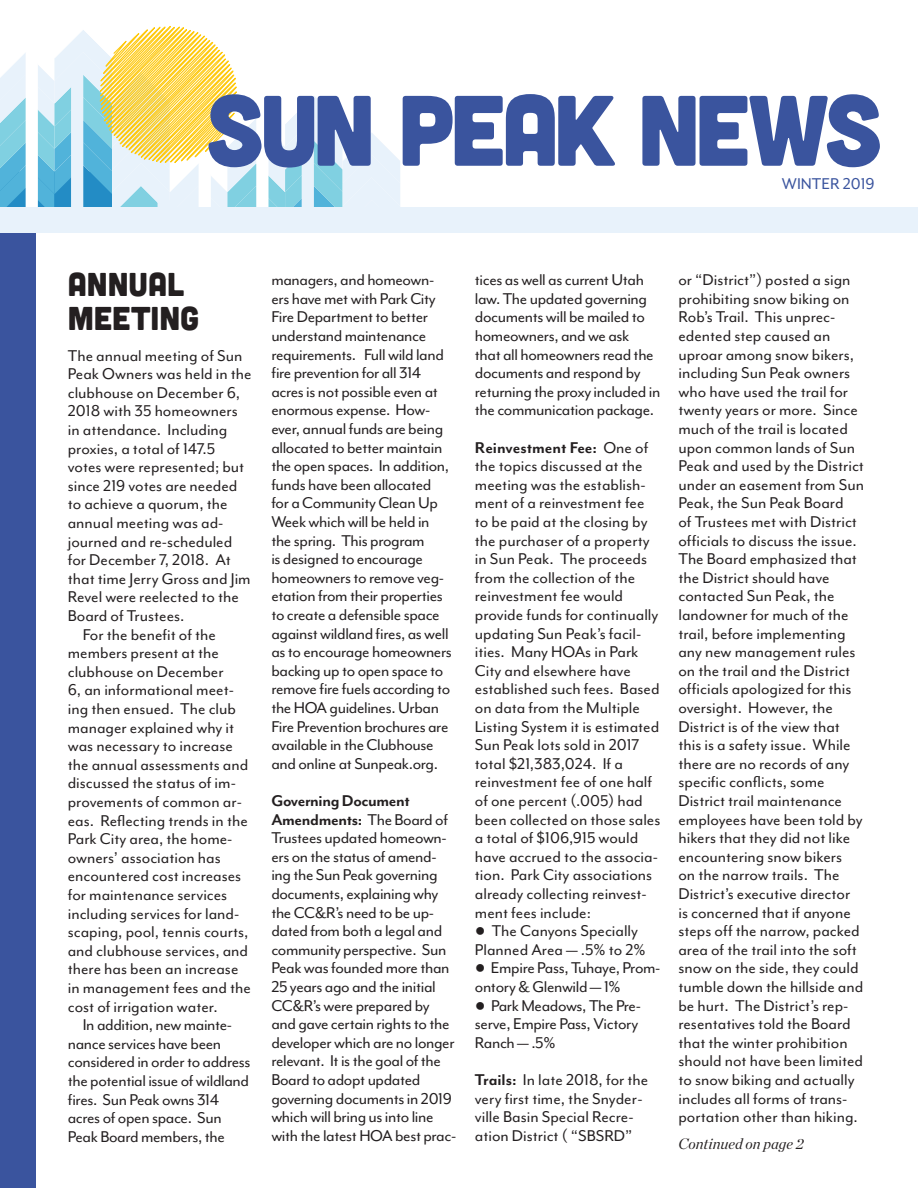
<style>
.page{position:relative;width:918px;height:1188px;background:#fff}
.page>*{position:absolute;margin:0;border:0;box-sizing:border-box;transform-origin:0 0}
.Cubano_hed_small{font:33px/33.6px "Cubano";color:#231f20}
.News_text_basic_no_i{font:18px/18.6px "Mr Eaves Mod OT";color:#231f20}
.News_text_basic{font:18px/18.6px "Mr Eaves Mod OT";letter-spacing:-.02em;color:#231f20}
.News_text_basic_no_i-2{font:18px/18.6px "Mr Eaves Mod OT";letter-spacing:-.02em;color:#231f20}
.News_text_basic-2{font:18px/18.6px "Mr Eaves Mod OT";color:#231f20}
.Headline_-_small{font:18px "Mr Eaves Mod OT";color:#3a549e}
.Cubano_hed_small-2{font:italic 15px "Chronicle Display";color:#231f20}
.s1{font-weight:700}
.s2{font-family:"Arial";font-weight:900}
</style>
<div class="page">
<div style="left:0;top:222px;width:36px;height:966px;background:#3a549e"></div>
<svg style="left:0;top:26px;width:400px;height:181px"></svg>
<svg style="left:208px;top:94px;width:672px;height:74px;fill:#3a549e"></svg>
<div style="left:0;top:207px;width:918px;height:25px;background:#e8f2fb"></div>
<p class="Headline_-_small" style="left:782px;top:173px;width:94px">WINTER 2019</p>
<p class="Cubano_hed_small" style="left:68px;top:266px;width:133px">ANNUAL<br>MEETING</p>
<p class="News_text_basic_no_i" style="left:68px;top:346px;width:185px">The annual meeting of Sun<br>Peak Owners was held in the clubhouse on December 6,<br>2018 with 35 homeowners in attendance. Including proxies, a total of 147.5 votes were represented; but since 219 votes are needed to achieve a quorum, the annual meeting was ad&shy;journed and re-scheduled for December 7, 2018. At that time Jerry Gross and Jim<br>Revel were reelected to the<br>Board of Trustees.</p>
<p class="News_text_basic-2" style="left:68px;top:625px;width:185px;text-indent:15px">For the benefit of the members present at the clubhouse on December<br>6, an informational meet&shy;ing then ensued. The club manager explained why it was necessary to increase the annual assessments and discussed the status of im&shy;provements of common ar&shy;eas. Reflecting trends in the<br>Park City area, the home&shy;owners’ association has encountered cost increases for maintenance services including services for land&shy;scaping, pool, tennis courts, and clubhouse services, and there has been an increase in management fees and the cost of irrigation water.</p>
<p class="News_text_basic" style="left:68px;top:1016px;width:184px;text-indent:15px">In addition, new mainte&shy;nance services have been considered in order to address the potential issue of wildland fires. Sun Peak owns 314 acres of open space. Sun<br>Peak Board members, the</p>
<p class="News_text_basic" style="left:271px;top:271px;width:182px">managers, and homeown&shy;ers have met with Park City<br>Fire Department to better understand maintenance requirements. Full wild land fire prevention for all 314 acres is not possible even at enormous expense. How&shy;ever, annual funds are being allocated to better maintain the open spaces. In addition, funds have been allocated for a Community Clean Up<br>Week which will be held in the spring. This program<br>is designed to encourage homeowners to remove veg&shy;etation from their properties to create a defensible space against wildland fires, as well as to encourage homeowners backing up to open space to remove fire fuels according to the HOA guidelines. Urban<br>Fire Prevention brochures are available in the Clubhouse and online at Sunpeak.org.</p>
<p class="News_text_basic_no_i-2" style="left:271px;top:791px;width:186px"><span class="s1">Governing Document<br>Amendments:</span> The Board of<br>Trustees updated homeown&shy;ers on the status of amend&shy;ing the Sun Peak governing documents, explaining why the CC&amp;R’s need to be up&shy;dated from both a legal and community perspective. Sun<br>Peak was founded more than<br>25 years ago and the initial<br>CC&amp;R’s were prepared by and gave certain rights to the developer which are no longer relevant. It is the goal of the<br>Board to adopt updated governing documents in 2019 which will bring us into line with the latest HOA best prac-</p>
<p class="News_text_basic_no_i-2" style="left:475px;top:271px;width:187px">tices as well as current Utah law. The updated governing documents will be mailed to homeowners, and we ask<br>that all homeowners read the documents and respond by returning the proxy included in the communication package.</p>
<p class="News_text_basic_no_i" style="left:475px;top:438px;width:187px"><span class="s1">Reinvestment Fee:</span> One of the topics discussed at the meeting was the establish&shy;ment of a reinvestment fee to be paid at the closing by the purchaser of a property in Sun Peak. The proceeds from the collection of the reinvestment fee would provide funds for continually updating Sun Peak’s facil&shy;ities. Many HOAs in Park<br>City and elsewhere have established such fees. Based on data from the Multiple<br>Listing System it is estimated<br>Sun Peak lots sold in 2017 total $21,383,024. If a reinvestment fee of one half of one percent (.005) had been collected on those sales a total of $106,915 would have accrued to the associa&shy;tion. Park City associations already collecting reinvest&shy;ment fees include:</p>
<p class="News_text_basic_no_i" style="left:475px;top:922px;width:172px"><span class="s2">●</span> The Canyons Specially<br>Planned Area — .5% to 2%</p>
<p class="News_text_basic_no_i-2" style="left:475px;top:959px;width:187px"><span class="s2">●</span> Empire Pass, Tuhaye, Prom&shy;ontory &amp; Glenwild — 1%</p>
<p class="News_text_basic_no_i-2" style="left:475px;top:996px;width:168px"><span class="s2">●</span> Park Meadows, The Pre&shy;serve, Empire Pass, Victory<br>Ranch — .5%</p>
<p class="News_text_basic_no_i" style="left:475px;top:1070px;width:175px"><span class="s1">Trails:</span> In late 2018, for the very first time, the Snyder&shy;ville Basin Special Recre&shy;ation District ( “SBSRD”</p>
<p class="News_text_basic_no_i" style="left:678px;top:271px;width:187px">or “District”) posted a sign prohibiting snow biking on<br>Rob’s Trail. This unprec&shy;edented step caused an uproar among snow bikers, including Sun Peak owners who have used the trail for twenty years or more. Since much of the trail is located upon common lands of Sun<br>Peak and used by the District under an easement from Sun<br>Peak, the Sun Peak Board<br>of Trustees met with District officials to discuss the issue.<br>The Board emphasized that the District should have contacted Sun Peak, the landowner for much of the trail, before implementing any new management rules on the trail and the District officials apologized for this oversight. However, the<br>District is of the view that this is a safety issue. While there are no records of any specific conflicts, some<br>District trail maintenance employees have been told by hikers that they did not like encountering snow bikers<br>on the narrow trails. The<br>District’s executive director is concerned that if anyone steps off the narrow, packed area of the trail into the soft snow on the side, they could tumble down the hillside and be hurt. The District’s rep&shy;resentatives told the Board that the winter prohibition should not have been limited to snow biking and actually includes all forms of trans&shy;portation other than hiking.</p>
<p class="Cubano_hed_small-2" style="left:678px;top:1132px;width:127px">Continued on page 2</p>
</div>
